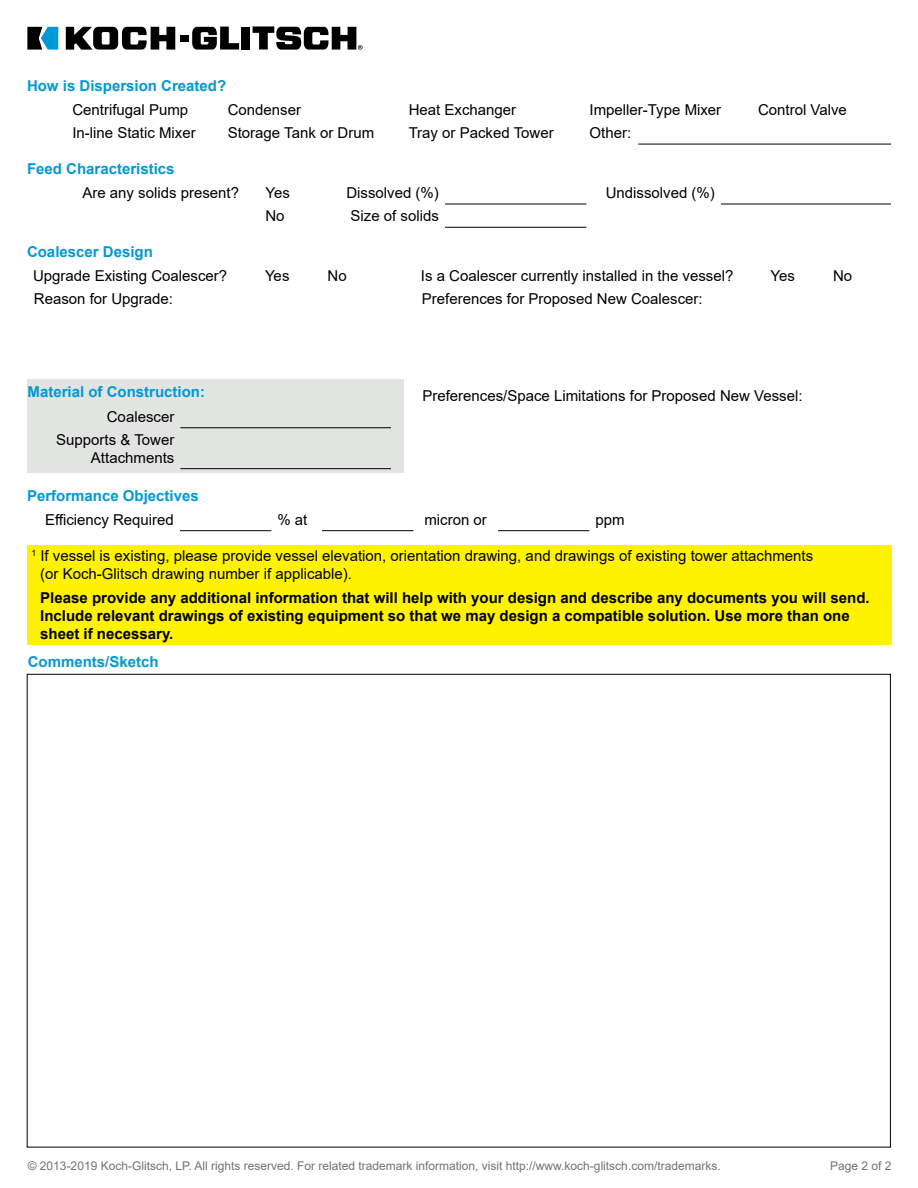
<style>
.page{position:relative;width:918px;height:1188px;background:#fff}
.page>*{position:absolute;margin:0;border:0;box-sizing:border-box;transform-origin:0 0}
.Label_Lines{font:15px/18px "Arial";color:#000;text-align:right}
.Notes_Blue{font:700 15px/18px "Arial";color:#000}
.Notes{font:15px/18px "Arial";color:#000}
.Check_Boxes_Text{font:15px "Arial";color:#000}
.Table_Heading{font:700 15px "Arial";color:#0099d8}
.Table_Heading-2{font:15px "Arial";color:#000}
.Table_Heading-3{font:12px "Arial";color:#717275}
</style>
<div class="page">
<div style="left:27px;top:379px;width:376px;height:94px;background:#e2e4e2"></div>
<div style="left:27px;top:545px;width:864px;height:99px;background:#fff200"></div>
<svg style="left:66px;top:27px;width:109px;height:23px"></svg>
<svg style="left:27px;top:27px;width:31px;height:23px"></svg>
<div style="left:180px;top:35px;width:8px;height:6px;background:#000"></div>
<div style="left:242px;top:27px;width:8px;height:22px;background:#000"></div>
<svg style="left:192px;top:27px;width:47px;height:23px"></svg>
<svg style="left:253px;top:26px;width:110px;height:24px"></svg>
<hr style="left:638px;top:144px;width:100px;height:1px;background:#000">
<hr style="left:738px;top:144px;width:153px;height:1px;background:#000">
<hr style="left:180px;top:427px;width:211px;height:1px;background:#000">
<hr style="left:180px;top:468px;width:211px;height:1px;background:#000">
<hr style="left:445px;top:227px;width:141px;height:1px;background:#000">
<hr style="left:445px;top:204px;width:141px;height:1px;background:#000">
<hr style="left:721px;top:204px;width:170px;height:1px;background:#000">
<hr style="left:322px;top:530px;width:91px;height:1px;background:#000">
<hr style="left:498px;top:530px;width:91px;height:1px;background:#000">
<hr style="left:180px;top:530px;width:91px;height:1px;background:#000">
<p class="Table_Heading" style="left:27px;top:76px;width:201px">How is Dispersion Created?</p>
<p class="Check_Boxes_Text" style="left:72px;top:99px;width:117px">Centrifugal Pump</p>
<p class="Check_Boxes_Text" style="left:228px;top:99px;width:75px">Condenser</p>
<p class="Check_Boxes_Text" style="left:409px;top:99px;width:109px">Heat Exchanger</p>
<p class="Check_Boxes_Text" style="left:590px;top:99px;width:133px">Impeller-Type Mixer</p>
<p class="Check_Boxes_Text" style="left:758px;top:99px;width:90px">Control Valve</p>
<p class="Check_Boxes_Text" style="left:72px;top:122px;width:125px">In-line Static Mixer</p>
<p class="Check_Boxes_Text" style="left:228px;top:122px;width:148px">Storage Tank or Drum</p>
<p class="Check_Boxes_Text" style="left:409px;top:122px;width:147px">Tray or Packed Tower</p>
<p class="Check_Boxes_Text" style="left:590px;top:122px;width:43px">Other:</p>
<p class="Table_Heading" style="left:27px;top:158px;width:149px">Feed Characteristics</p>
<p class="Label_Lines" style="left:82px;top:184px;width:158px">Are any solids present?</p>
<p class="Check_Boxes_Text" style="left:265px;top:182px;width:26px">Yes</p>
<p class="Label_Lines" style="left:346px;top:184px;width:94px">Dissolved (%)</p>
<p class="Label_Lines" style="left:606px;top:184px;width:111px">Undissolved (%)</p>
<p class="Check_Boxes_Text" style="left:265px;top:206px;width:21px">No</p>
<p class="Label_Lines" style="left:351px;top:207px;width:90px">Size of solids</p>
<p class="Table_Heading" style="left:27px;top:242px;width:127px">Coalescer Design</p>
<p class="Label_Lines" style="left:33px;top:267px;width:196px">Upgrade Existing Coalescer?</p>
<p class="Check_Boxes_Text" style="left:265px;top:265px;width:26px">Yes</p>
<p class="Check_Boxes_Text" style="left:328px;top:265px;width:21px">No</p>
<p class="Label_Lines" style="left:34px;top:289px;width:141px">Reason for Upgrade:</p>
<p class="Table_Heading" style="left:28px;top:381px;width:179px">Material of Construction:</p>
<p class="Label_Lines" style="left:107px;top:407px;width:69px">Coalescer</p>
<p class="Label_Lines" style="left:56px;top:430px;width:120px">Supports &amp; Tower<br>Attachments</p>
<p class="Table_Heading-2" style="left:421px;top:265px;width:314px">Is a Coalescer currently installed in the vessel?</p>
<p class="Check_Boxes_Text" style="left:771px;top:265px;width:26px">Yes</p>
<p class="Check_Boxes_Text" style="left:833px;top:265px;width:21px">No</p>
<p class="Label_Lines" style="left:422px;top:289px;width:282px">Preferences for Proposed New Coalescer:</p>
<p class="Label_Lines" style="left:422px;top:387px;width:382px">Preferences/Space Limitations for Proposed New Vessel:</p>
<p class="Table_Heading" style="left:27px;top:485px;width:173px">Performance Objectives</p>
<p class="Label_Lines" style="left:45px;top:510px;width:130px">Efficiency Required</p>
<p class="Label_Lines" style="left:277px;top:510px;width:32px">% at</p>
<p class="Label_Lines" style="left:424px;top:510px;width:64px">micron or</p>
<p class="Label_Lines" style="left:595px;top:510px;width:31px">ppm</p>
<p class="Notes" style="left:40px;top:547px;width:774px;text-indent:-9px"><sup>1</sup> If vessel is existing, please provide vessel elevation, orientation drawing, and drawings of existing tower attachments (or Koch-Glitsch drawing number if applicable).</p>
<p class="Notes_Blue" style="left:40px;top:589px;width:831px">Please provide any additional information that will help with your design and describe any documents you will send.<br>Include relevant drawings of existing equipment so that we may design a compatible solution. Use more than one sheet if necessary.</p>
<p class="Table_Heading" style="left:28px;top:651px;width:132px">Comments/Sketch</p>
<p class="Table_Heading-3" style="left:28px;top:1157px;width:694px">© 2013-2019 Koch-Glitsch, LP. All rights reserved. For related trademark information, visit http://www.koch-glitsch.com/trademarks.</p>
<p class="Table_Heading-3" style="left:830px;top:1157px;width:63px">Page 2 of 2</p>
</div>
